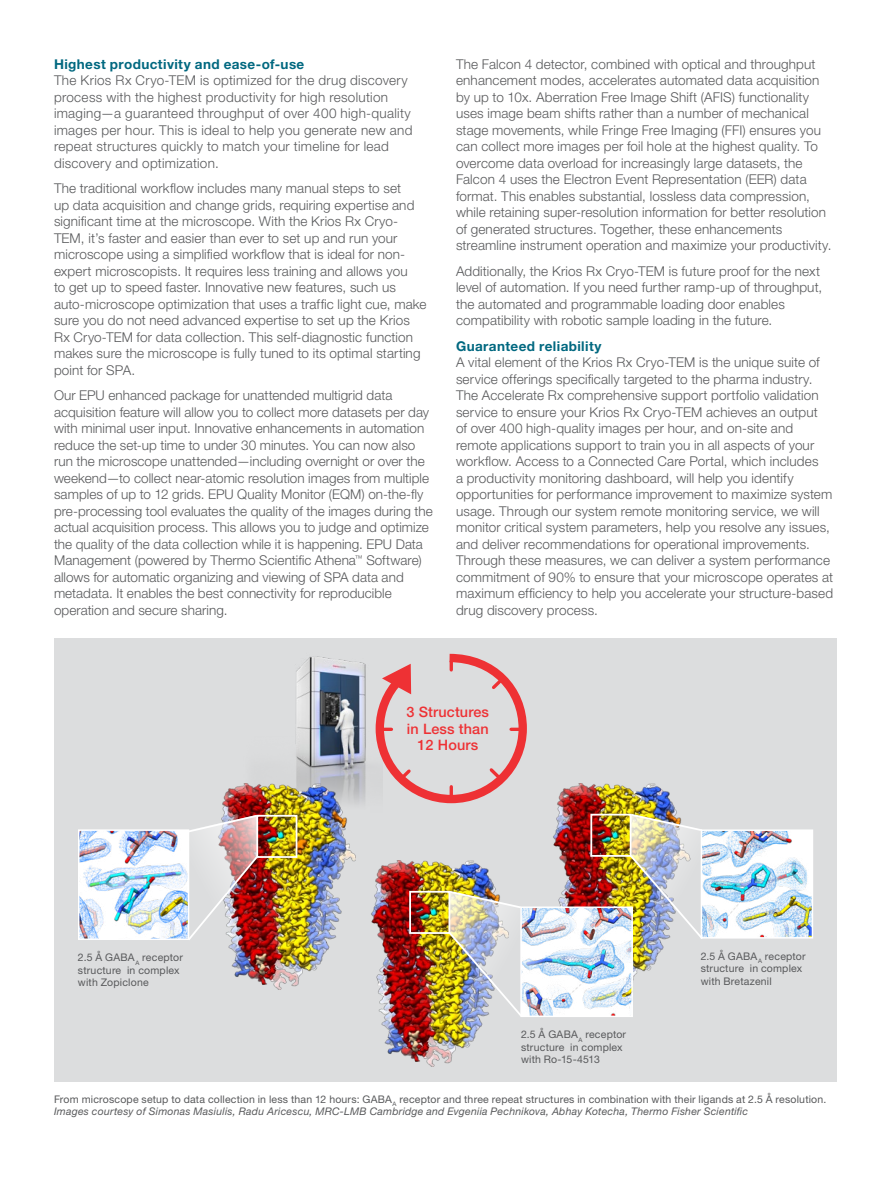
<style>
.page{position:relative;width:891px;height:1188px;background:#fff}
.page>*{position:absolute;margin:0;border:0;box-sizing:border-box;transform-origin:0 0}
.t1{font:500 14.4px/16.8px "Helvetica Neue LT Pro";letter-spacing:.01em;color:#ee3134;text-align:center}
.t2{font:300 13.5px/16.5px "Helvetica Neue LT Pro";letter-spacing:.01em;color:#58595b}
.t3{font:700 13.5px "Helvetica Neue LT Pro";letter-spacing:.03em;color:#006880}
.t4{font:10.5px/12.6px "Helvetica Neue LT Pro";letter-spacing:.015em;color:#58595b}
.s1{font-style:italic}
</style>
<div class="page">
<div style="left:54px;top:639px;width:783px;height:443px;background:#dcddde"></div>
<img style="left:553px;top:783px;width:124px;height:198px">
<img style="left:628px;top:813px;width:73px;height:128px">
<div style="left:590px;top:814px;width:42px;height:43px;border:2px solid #fff"></div>
<img style="left:704px;top:832px;width:106px;height:104px">
<div style="left:701px;top:829px;width:112px;height:110px;border:2px solid #fff"></div>
<img style="left:81px;top:832px;width:105px;height:105px">
<div style="left:78px;top:829px;width:111px;height:111px;border:2px solid #fff"></div>
<img style="left:219px;top:638px;width:164px;height:166px">
<img style="left:219px;top:783px;width:137px;height:206px">
<img style="left:186px;top:814px;width:73px;height:128px">
<div style="left:256px;top:815px;width:41px;height:43px;border:2px solid #fff"></div>
<img style="left:371px;top:861px;width:125px;height:205px">
<img style="left:447px;top:890px;width:73px;height:128px">
<div style="left:409px;top:891px;width:41px;height:43px;border:2px solid #fff"></div>
<img style="left:523px;top:909px;width:107px;height:105px">
<div style="left:520px;top:906px;width:113px;height:111px;border:2px solid #fff"></div>
<svg style="left:371px;top:650px;width:156px;height:154px"></svg>
<p class="t3" style="left:54px;top:56px;width:252px">Highest productivity and ease-of-use</p>
<p class="t2" style="left:54px;top:72px;width:360px">The Krios Rx Cryo-TEM is optimized for the drug discovery process with the highest productivity for high resolution imaging—a guaranteed throughput of over 400 high-quality images per hour. This is ideal to help you generate new and repeat structures quickly to match your timeline for lead discovery and optimization.</p>
<p class="t2" style="left:54px;top:180px;width:374px">The traditional workflow includes many manual steps to set<br>up data acquisition and change grids, requiring expertise and significant time at the microscope. With the Krios Rx Cryo-TEM, it’s faster and easier than ever to set up and run your microscope using a simplified workflow that is ideal for non&shy;expert microscopists. It requires less training and allows you<br>to get up to speed faster. Innovative new features, such us auto-microscope optimization that uses a traffic light cue, make sure you do not need advanced expertise to set up the Krios Rx Cryo-TEM for data collection. This self-diagnostic function makes sure the microscope is fully tuned to its optimal starting point for SPA.</p>
<p class="t2" style="left:54px;top:387px;width:380px">Our EPU enhanced package for unattended multigrid data acquisition feature will allow you to collect more datasets per day with minimal user input. Innovative enhancements in automation reduce the set-up time to under 30 minutes. You can now also run the microscope unattended—including overnight or over the weekend—to collect near-atomic resolution images from multiple samples of up to 12 grids. EPU Quality Monitor (EQM) on-the-fly pre-processing tool evaluates the quality of the images during the actual acquisition process. This allows you to judge and optimize the quality of the data collection while it is happening. EPU Data Management (powered by Thermo Scientific Athena<sup>™</sup> Software) allows for automatic organizing and viewing of SPA data and metadata. It enables the best connectivity for reproducible operation and secure sharing.</p>
<p class="t2" style="left:456px;top:55px;width:377px">The Falcon 4 detector, combined with optical and throughput enhancement modes, accelerates automated data acquisition by up to 10x. Aberration Free Image Shift (AFIS) functionality uses image beam shifts rather than a number of mechanical stage movements, while Fringe Free Imaging (FFI) ensures you can collect more images per foil hole at the highest quality. To overcome data overload for increasingly large datasets, the Falcon 4 uses the Electron Event Representation (EER) data format. This enables substantial, lossless data compression, while retaining super-resolution information for better resolution of generated structures. Together, these enhancements streamline instrument operation and maximize your productivity.</p>
<p class="t2" style="left:456px;top:262px;width:368px">Additionally, the Krios Rx Cryo-TEM is future proof for the next level of automation. If you need further ramp-up of throughput, the automated and programmable loading door enables compatibility with robotic sample loading in the future.</p>
<p class="t3" style="left:456px;top:338px;width:147px">Guaranteed reliability</p>
<p class="t2" style="left:456px;top:354px;width:379px">A vital element of the Krios Rx Cryo-TEM is the unique suite of service offerings specifically targeted to the pharma industry.<br>The Accelerate Rx comprehensive support portfolio validation service to ensure your Krios Rx Cryo-TEM achieves an output<br>of over 400 high-quality images per hour, and on-site and remote applications support to train you in all aspects of your workflow. Access to a Connected Care Portal, which includes<br>a productivity monitoring dashboard, will help you identify opportunities for performance improvement to maximize system usage. Through our system remote monitoring service, we will monitor critical system parameters, help you resolve any issues, and deliver recommendations for operational improvements.<br>Through these measures, we can deliver a system performance commitment of 90% to ensure that your microscope operates at maximum efficiency to help you accelerate your structure-based drug discovery process.</p>
<p class="t4" style="left:78px;top:951px;width:107px">2.5 Å GABA<sub>A</sub> receptor structure in complex with Zopiclone</p>
<p class="t1" style="left:407px;top:703px;width:84px">3 Structures in Less than<br>12 Hours</p>
<p class="t4" style="left:521px;top:1028px;width:107px">2.5 Å GABA<sub>A</sub> receptor structure in complex with Ro-15-4513</p>
<p class="t4" style="left:701px;top:949px;width:107px">2.5 Å GABA<sub>A</sub> receptor structure in complex with Bretazenil</p>
<p class="t4" style="left:54px;top:1092px;width:774px">From microscope setup to data collection in less than 12 hours: GABA<sub>A</sub> receptor and three repeat structures in combination with their ligands at 2.5 Å resolution.<br><span class="s1">Images courtesy of Simonas Masiulis, Radu Aricescu, MRC-LMB Cambridge and Evgeniia Pechnikova, Abhay Kotecha, Thermo Fisher Scientific</span></p>
</div>
